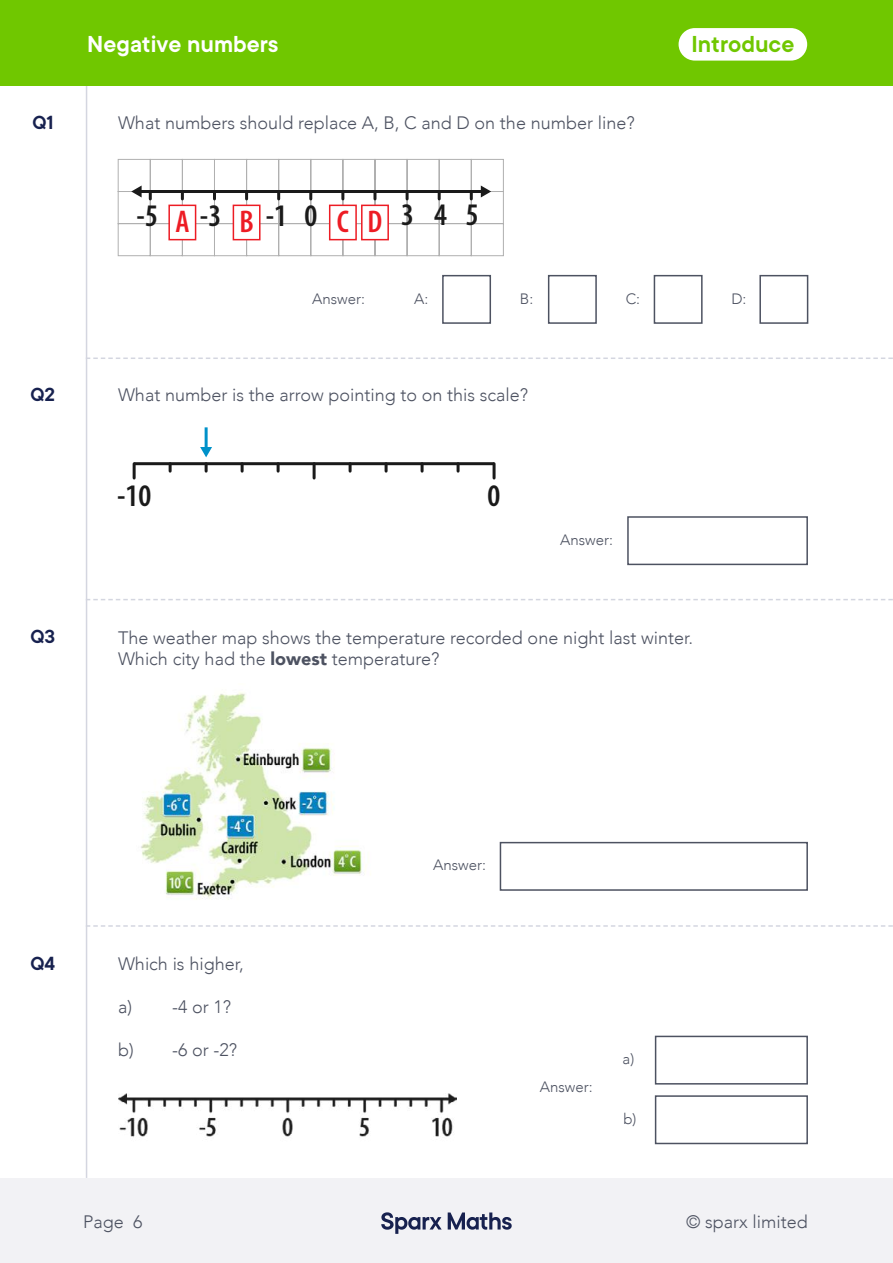
<style>
.page{position:relative;width:893px;height:1263px;background:#fff}
.page>*{position:absolute;margin:0;border:0;box-sizing:border-box;transform-origin:0 0}
.t1{font:600 condensed 31.5px "Myriad Pro";letter-spacing:.59em;color:#1a1a1a}
.t2{font:600 25.5px "TT Commons";color:#fff}
.t3{font:600 25.5px "TT Commons";color:#70c700}
.t4{font:600 21px "TT Commons";color:#17214f}
.t5{font:300 18px/21.6px "Avenir";color:#4d5261}
.t6{font:300 15px "Avenir";color:#4d5261}
.s1{color:#ed1c24}
.s2{font-weight:900}
</style>
<div class="page">
<div style="left:0;top:1178px;width:893px;height:85px;background:#f2f2f5"></div>
<svg style="left:381px;top:1212px;width:61px;height:22px"></svg>
<svg style="left:448px;top:1212px;width:64px;height:18px"></svg>
<hr style="left:86px;top:0;width:1px;height:1178px;background:#d4d6e0">
<svg style="left:87px;top:357px;width:806px;height:2px"></svg>
<svg style="left:87px;top:599px;width:806px;height:1px"></svg>
<svg style="left:87px;top:925px;width:806px;height:2px"></svg>
<div style="left:442px;top:275px;width:49px;height:49px;border:2px solid #4d5261"></div>
<div style="left:548px;top:275px;width:49px;height:49px;border:2px solid #4d5261"></div>
<div style="left:654px;top:275px;width:49px;height:49px;border:2px solid #4d5261"></div>
<div style="left:759px;top:275px;width:49px;height:49px;border:2px solid #4d5261"></div>
<div style="left:627px;top:516px;width:181px;height:49px;border:2px solid #4d5261"></div>
<div style="left:500px;top:842px;width:308px;height:49px;border:2px solid #4d5261"></div>
<div style="left:655px;top:1095px;width:153px;height:49px;border:2px solid #4d5261"></div>
<div style="left:655px;top:1036px;width:153px;height:48px;border:2px solid #4d5261"></div>
<svg style="left:118px;top:159px;width:386px;height:97px"></svg>
<div style="left:168px;top:205px;width:28px;height:35px;background:#fff;border:2px solid #ed1c24"></div>
<div style="left:233px;top:205px;width:28px;height:35px;background:#fff;border:2px solid #ed1c24"></div>
<div style="left:329px;top:205px;width:28px;height:35px;background:#fff;border:2px solid #ed1c24"></div>
<div style="left:361px;top:205px;width:28px;height:35px;background:#fff;border:2px solid #ed1c24"></div>
<hr style="left:134px;top:462px;width:360px;height:3px;background:#1a1a1a">
<hr style="left:133px;top:464px;width:3px;height:14px;background:#1a1a1a">
<hr style="left:493px;top:464px;width:3px;height:14px;background:#1a1a1a">
<svg style="left:457px;top:465px;width:3px;height:6px"></svg>
<svg style="left:421px;top:465px;width:3px;height:6px"></svg>
<svg style="left:385px;top:465px;width:3px;height:6px"></svg>
<svg style="left:349px;top:465px;width:3px;height:6px"></svg>
<hr style="left:313px;top:464px;width:3px;height:14px;background:#1a1a1a">
<svg style="left:277px;top:465px;width:3px;height:6px"></svg>
<svg style="left:241px;top:465px;width:3px;height:6px"></svg>
<svg style="left:205px;top:465px;width:3px;height:6px"></svg>
<svg style="left:169px;top:465px;width:3px;height:6px"></svg>
<hr style="left:205px;top:427px;width:3px;height:22px;background:#0091c9">
<svg style="left:200px;top:447px;width:12px;height:10px"></svg>
<img style="left:118px;top:1094px;width:338px;height:43px">
<img style="left:141px;top:692px;width:225px;height:208px">
<div style="left:0;top:0;width:893px;height:86px;background:#70c700"></div>
<div style="left:679px;top:28px;width:128px;height:33px;background:#fff;border-radius:16px"></div>
<h2 class="t2" style="left:87px;top:30px;width:193px">Negative numbers</h2>
<h2 class="t3" style="left:691px;top:30px;width:104px">Introduce</h2>
<p class="t4" style="left:32px;top:111px;width:23px">Q1</p>
<p class="t5" style="left:118px;top:112px;width:518px">What numbers should replace A, B, C and D on the number line?</p>
<h1 class="t1" style="left:137px;top:196px;width:343px">-5<span class="s1">A</span>-3<span class="s1">B</span>-10<span class="s1">CD</span>345</h1>
<p class="t6" style="left:312px;top:289px;width:54px">Answer:</p>
<p class="t6" style="left:414px;top:289px;width:16px">A:</p>
<p class="t6" style="left:520px;top:289px;width:15px">B:</p>
<p class="t6" style="left:626px;top:289px;width:16px">C:</p>
<p class="t6" style="left:731px;top:289px;width:17px">D:</p>
<p class="t4" style="left:31px;top:382px;width:26px">Q2</p>
<p class="t5" style="left:118px;top:384px;width:412px">What number is the arrow pointing to on this scale?</p>
<h1 class="t1" style="left:117px;top:477px;width:36px">-10</h1>
<h1 class="t1" style="left:488px;top:477px;width:14px">0</h1>
<p class="t6" style="left:560px;top:531px;width:54px">Answer:</p>
<p class="t4" style="left:30px;top:625px;width:26px">Q3</p>
<p class="t5" style="left:118px;top:627px;width:577px">The weather map shows the temperature recorded one night last winter.<br>Which city had the <span class="s2">lowest</span> temperature?</p>
<p class="t4" style="left:31px;top:952px;width:26px">Q4</p>
<p class="t5" style="left:118px;top:953px;width:127px">Which is higher,</p>
<p class="t5" style="left:118px;top:996px;width:115px">a) -4 or 1?</p>
<p class="t5" style="left:118px;top:1039px;width:121px">b) -6 or -2?</p>
<p class="t6" style="left:433px;top:856px;width:54px">Answer:</p>
<p class="t6" style="left:540px;top:1078px;width:54px">Answer:</p>
<p class="t6" style="left:622px;top:1050px;width:13px">a)</p>
<p class="t6" style="left:623px;top:1110px;width:15px">b)</p>
<p class="t5" style="left:83px;top:1211px;width:61px">Page 6</p>
<p class="t5" style="left:686px;top:1211px;width:123px">© sparx limited</p>
</div>
